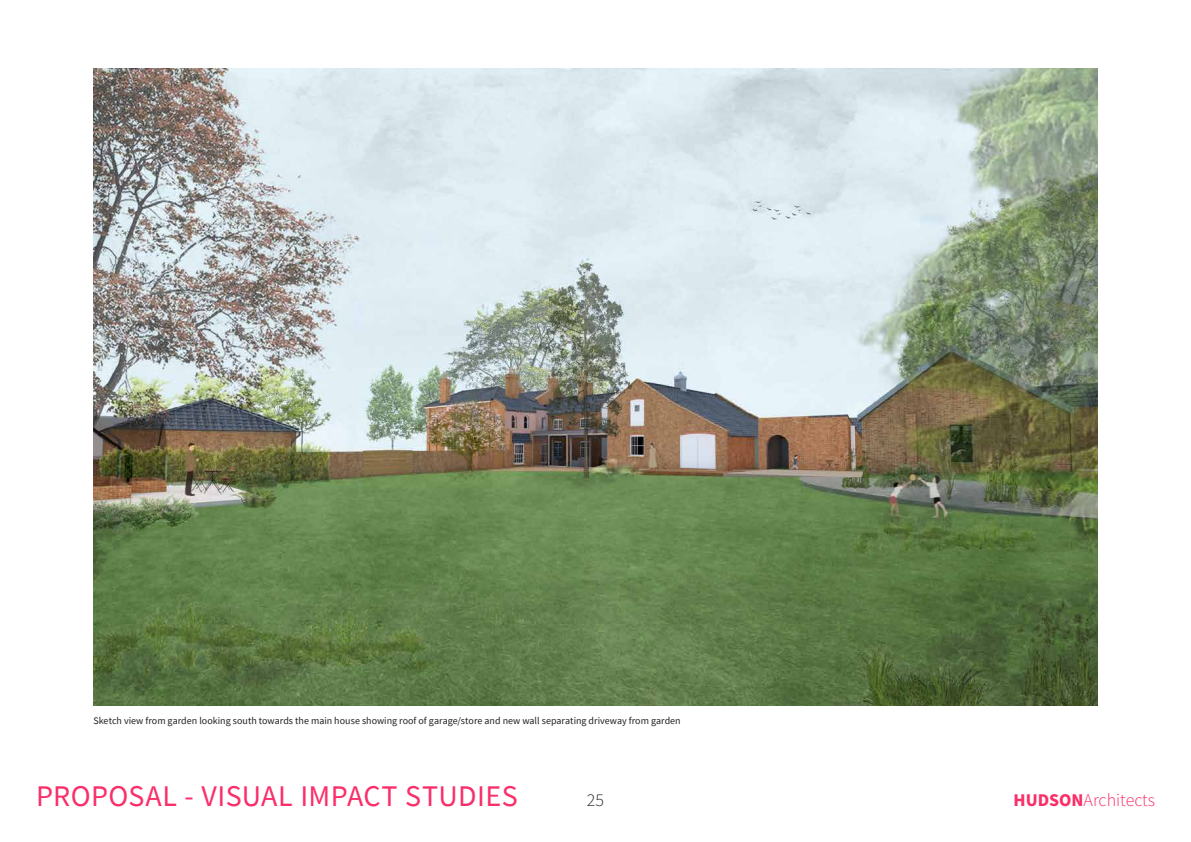
<style>
.page{position:relative;width:1191px;height:842px;background:#fff}
.page>*{position:absolute;margin:0;border:0;box-sizing:border-box;transform-origin:0 0}
.t1{font:30px "Source Sans Pro";letter-spacing:.015em;color:#fa2e69}
.t2{font:18px "Source Sans Variable";color:#fa2e69}
.t3{font:300 18px "Source Sans Pro";color:#231f20}
.t4{font:10px "Source Sans Pro";color:#231f20}
.s1{font-family:"Source Sans Pro";font-weight:700}
</style>
<div class="page">
<img style="left:93px;top:69px;width:1004px;height:637px">
<p class="t4" style="left:93px;top:715px;width:589px">Sketch view from garden looking south towards the main house showing roof of garage/store and new wall separating driveway from garden</p>
<h1 class="t1" style="left:36px;top:777px;width:483px">PROPOSAL - VISUAL IMPACT STUDIES</h1>
<h2 class="t3" style="left:587px;top:788px;width:19px">25</h2>
<h2 class="t2" style="left:1013px;top:789px;width:143px"><span class="s1">HUDSON</span>Architects</h2>
</div>
